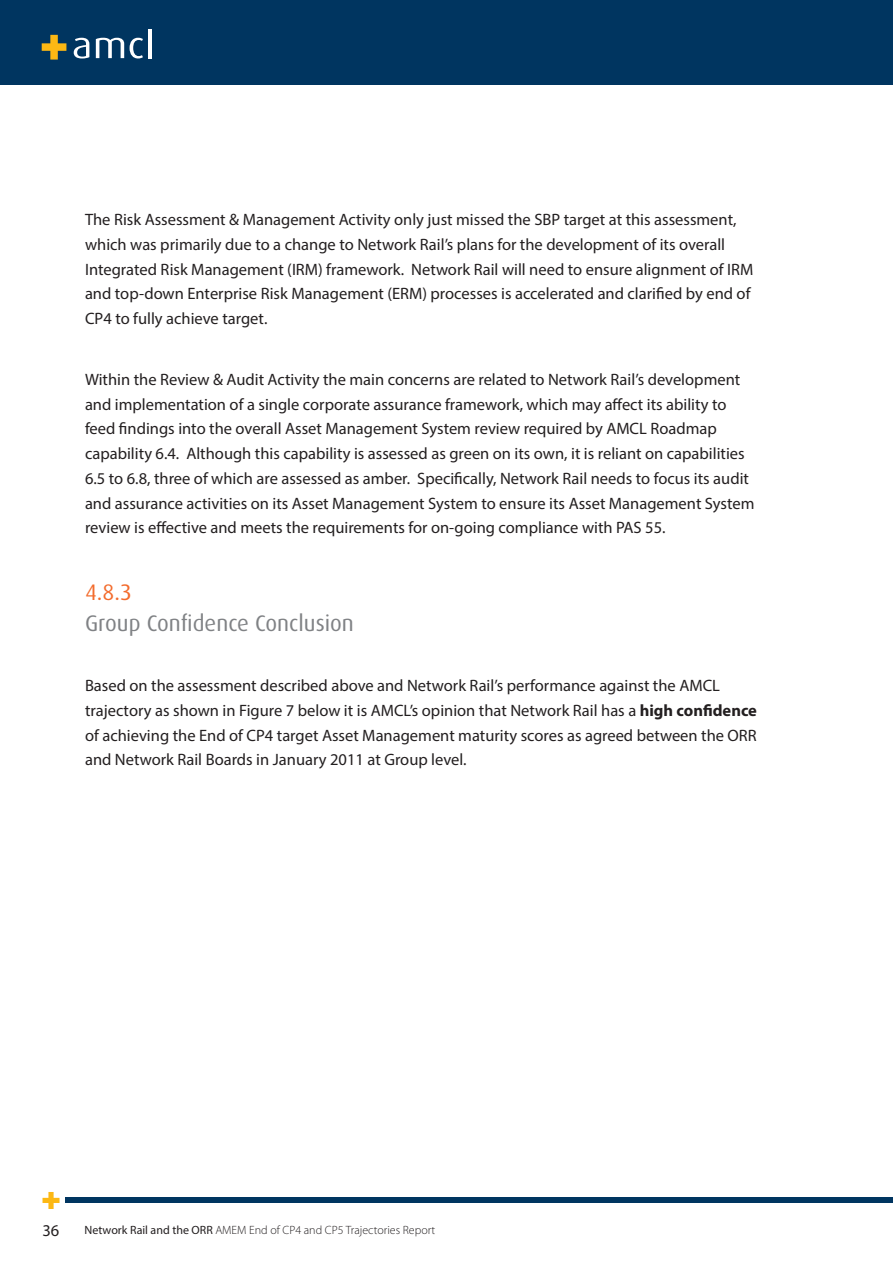
<style>
.page{position:relative;width:893px;height:1263px;background:#fff}
.page>*{position:absolute;margin:0;border:0;box-sizing:border-box;transform-origin:0 0}
.t1{font:22.5px "Dax";color:#808285}
.t2{font:22.5px "Dax";color:#f36b2c}
.t3{font:16.5px/24.8px "Myriad Pro";color:#231f20}
.t4{font:300 12px "Myriad Pro";color:#231f20}
.s1{font-weight:700}
.s2{font-weight:400}
</style>
<div class="page">
<div style="left:0;top:0;width:893px;height:85px;background:#003560"></div>
<div style="left:65px;top:1198px;width:828px;height:5px;background:#003560"></div>
<svg style="left:43px;top:1192px;width:17px;height:17px"></svg>
<svg style="left:42px;top:35px;width:24px;height:25px"></svg>
<svg style="left:74px;top:38px;width:15px;height:20px"></svg>
<svg style="left:96px;top:38px;width:28px;height:20px"></svg>
<svg style="left:130px;top:38px;width:13px;height:20px"></svg>
<hr style="left:149px;top:29px;width:3px;height:29px;background:#fff">
<p class="t3" style="left:85px;top:207px;width:670px">The Risk Assessment &amp; Management Activity only just missed the SBP target at this assessment, which was primarily due to a change to Network Rail’s plans for the development of its overall Integrated Risk Management (IRM) framework. Network Rail will need to ensure alignment of IRM and top-down Enterprise Risk Management (ERM) processes is accelerated and clarified by end of CP4 to fully achieve target.</p>
<p class="t3" style="left:85px;top:367px;width:661px">Within the Review &amp; Audit Activity the main concerns are related to Network Rail’s development and implementation of a single corporate assurance framework, which may affect its ability to feed findings into the overall Asset Management System review required by AMCL Roadmap capability 6.4. Although this capability is assessed as green on its own, it is reliant on capabilities</p>
<p class="t3" style="left:85px;top:466px;width:671px">6.5 to 6.8, three of which are assessed as amber. Specifically, Network Rail needs to focus its audit and assurance activities on its Asset Management System to ensure its Asset Management System review is effective and meets the requirements for on-going compliance with PAS 55.</p>
<p class="t2" style="left:85px;top:579px;width:48px">4.8.3</p>
<p class="t1" style="left:85px;top:610px;width:270px">Group Confidence Conclusion</p>
<p class="t3" style="left:85px;top:673px;width:673px">Based on the assessment described above and Network Rail’s performance against the AMCL trajectory as shown in Figure 7 below it is AMCL’s opinion that Network Rail has a <span class="s1">high confidence </span>of achieving the End of CP4 target Asset Management maturity scores as agreed between the ORR and Network Rail Boards in January 2011 at Group level.</p>
<p class="t3" style="left:43px;top:1218px;width:18px">36</p>
<p class="t4" style="left:85px;top:1223px;width:352px"><span class="s2">Network Rail and the ORR</span> AMEM End of CP4 and CP5 Trajectories Report</p>
</div>
